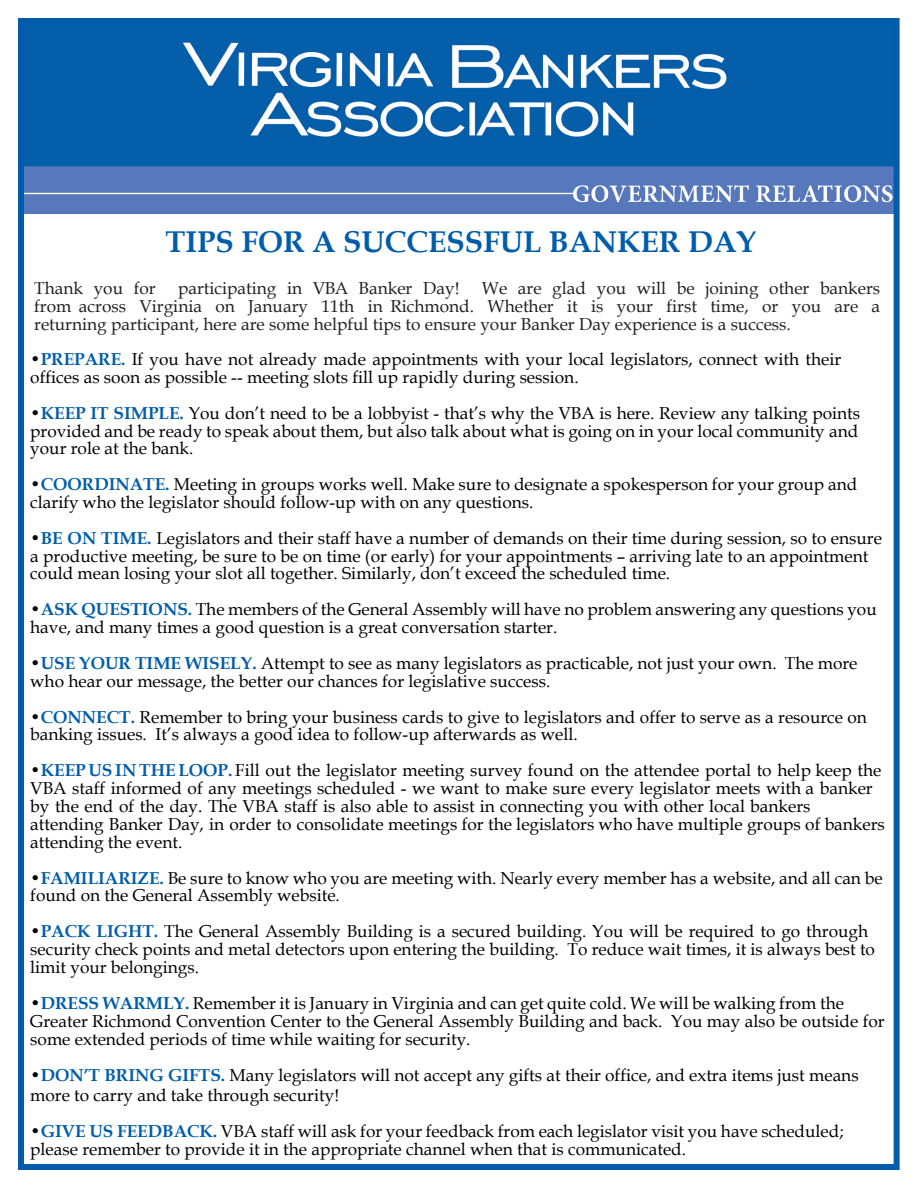
<style>
.page{position:relative;width:918px;height:1188px;background:#fff}
.page>*{position:absolute;margin:0;border:0;box-sizing:border-box;transform-origin:0 0}
.t1{font:700 30px "Book Antiqua";color:#015dab}
.t2{font:17.25px/17.9px "Book Antiqua";color:#000}
.t3{font:17.25px/18px "Book Antiqua";color:#231f20;text-align:justify}
.s1{font-weight:700;color:#015dab}
</style>
<div class="page">
<img style="left:25px;top:25px;width:868px;height:188px">
<div style="left:18px;top:18px;width:882px;height:1152px;border:6px solid #015dab"></div>
<p class="t1" style="left:166px;top:221px;width:592px">TIPS FOR A SUCCESSFUL BANKER DAY</p>
<p class="t3" style="left:34px;top:279px;width:848px;text-indent:448px">We are glad you will be joining other bankers from across Virginia on January 11th in Richmond. Whether it is your first time, or you are a returning participant, here are some helpful tips to ensure your Banker Day experience is a success.</p>
<p class="t3" style="left:34px;top:279px;width:123px">Thank you for</p>
<p class="t3" style="left:178px;top:279px;width:283px">participating in VBA Banker Day!</p>
<p class="t2" style="left:30px;top:350px;width:812px">•<span class="s1">PREPARE.</span> If you have not already made appointments with your local legislators, connect with their offices as soon as possible -- meeting slots fill up rapidly during session.</p>
<p class="t2" style="left:30px;top:404px;width:831px;text-align:justify">•<span class="s1">KEEP IT SIMPLE.</span> You don’t need to be a lobbyist - that’s why the VBA is here. Review any talking points provided and be ready to speak about them, but also talk about what is going on in your local community and your role at the bank.</p>
<p class="t2" style="left:30px;top:475px;width:829px">•<span class="s1">COORDINATE.</span> Meeting in groups works well. Make sure to designate a spokesperson for your group and clarify who the legislator should follow-up with on any questions.</p>
<p class="t2" style="left:30px;top:529px;width:853px">•<span class="s1">BE ON TIME.</span> Legislators and their staff have a number of demands on their time during session, so to ensure a productive meeting, be sure to be on time (or early) for your appointments – arriving late to an appointment could mean losing your slot all together. Similarly, don’t exceed the scheduled time.</p>
<p class="t2" style="left:30px;top:600px;width:848px">•<span class="s1">ASK QUESTIONS.</span> The members of the General Assembly will have no problem answering any questions you have, and many times a good question is a great conversation starter.</p>
<p class="t2" style="left:30px;top:654px;width:829px">•<span class="s1">USE YOUR TIME WISELY.</span> Attempt to see as many legislators as practicable, not just your own. The more who hear our message, the better our chances for legislative success.</p>
<p class="t2" style="left:30px;top:708px;width:838px">•<span class="s1">CONNECT.</span> Remember to bring your business cards to give to legislators and offer to serve as a resource on banking issues. It’s always a good idea to follow-up afterwards as well.</p>
<p class="t2" style="left:30px;top:761px;width:856px">•<span class="s1">KEEP US IN THE LOOP</span><span class="s1">.</span> Fill out the legislator meeting survey found on the attendee portal to help keep the VBA staff informed of any meetings scheduled - we want to make sure every legislator meets with a banker by the end of the day. The VBA staff is also able to assist in connecting you with other local bankers attending Banker Day, in order to consolidate meetings for the legislators who have multiple groups of bankers attending the event.</p>
<p class="t2" style="left:30px;top:869px;width:854px">•<span class="s1">FAMILIARIZE.</span> Be sure to know who you are meeting with. Nearly every member has a website, and all can be found on the General Assembly website.</p>
<p class="t2" style="left:30px;top:922px;width:846px">•<span class="s1">PACK LIGHT.</span> The General Assembly Building is a secured building. You will be required to go through security check points and metal detectors upon entering the building. To reduce wait times, it is always best to limit your belongings.</p>
<p class="t2" style="left:30px;top:994px;width:856px">•<span class="s1">DRESS WARMLY.</span> Remember it is January in Virginia and can get quite cold. We will be walking from the<br>Greater Richmond Convention Center to the General Assembly Building and back. You may also be outside for some extended periods of time while waiting for security.</p>
<p class="t2" style="left:30px;top:1064px;width:830px;line-height:20.5px">•<span class="s1">DON’T BRING GIFTS.</span> Many legislators will not accept any gifts at their office, and extra items just means more to carry and take through security!</p>
<p class="t2" style="left:30px;top:1122px;width:815px">•<span class="s1">GIVE US FEEDBACK.</span> VBA staff will ask for your feedback from each legislator visit you have scheduled; please remember to provide it in the appropriate channel when that is communicated.</p>
</div>
